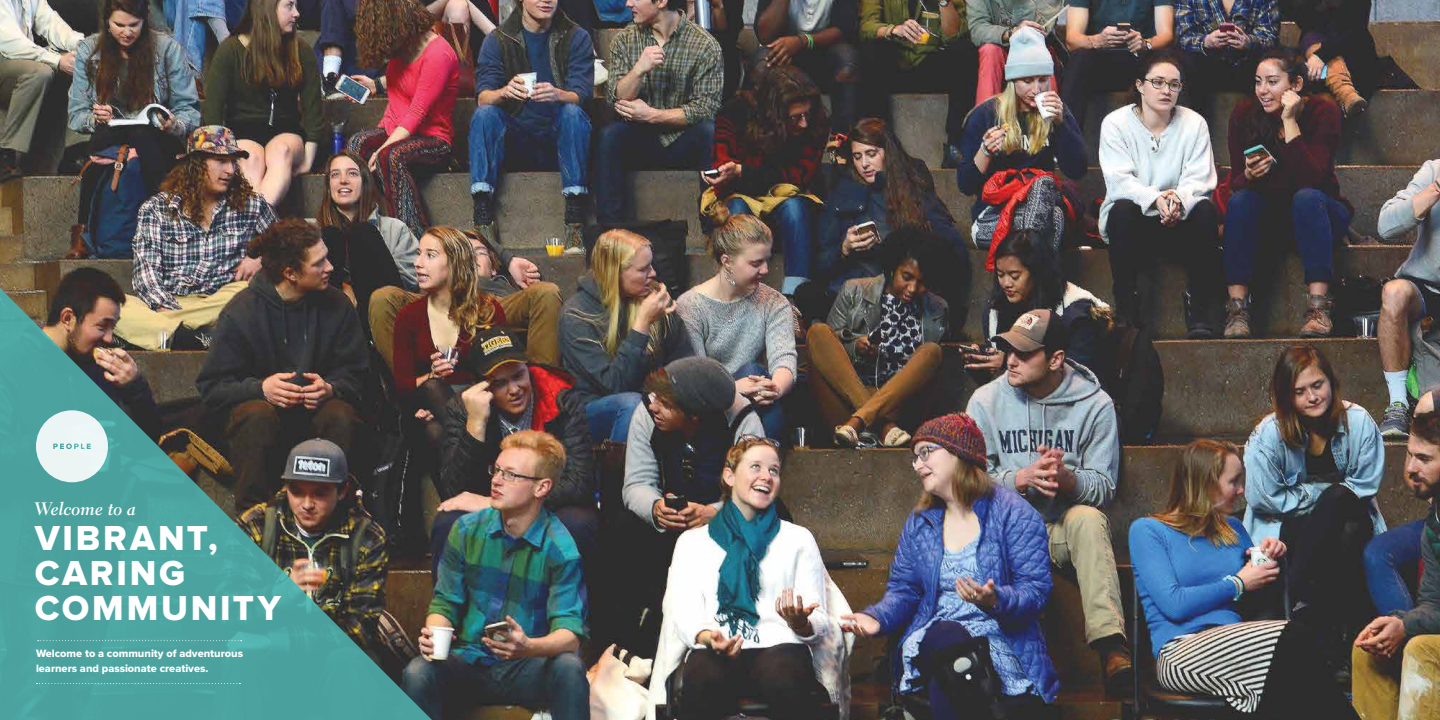
<style>
.page{position:relative;width:1440px;height:720px;background:#fff}
.page>*{position:absolute;margin:0;border:0;box-sizing:border-box;transform-origin:0 0}
.t1{font:36px/35px "Proxima Nova Extrabld";letter-spacing:.075em;color:#fff}
.t2{font:18px "Electra LT Std Bold Cursive";letter-spacing:-.01em;color:#fff}
.t3{font:11px/15px "Proxima Nova Extrabld";color:#fff}
</style>
<div class="page">
<img style="left:0;top:0;width:1440px;height:720px">
<img style="left:0;top:288px;width:432px;height:432px">
<svg style="left:36px;top:410px;width:72px;height:72px"></svg>
<svg style="left:38px;top:640px;width:204px;height:1px"></svg>
<svg style="left:36px;top:683px;width:204px;height:1px"></svg>
<h2 class="t2" style="left:35px;top:498px;width:103px">Welcome to a</h2>
<h1 class="t1" style="left:35px;top:523px;width:248px">VIBRANT,<br>CARING<br>COMMUNITY</h1>
<p class="t3" style="left:36px;top:647px;width:208px">Welcome to a community of adventurous learners and passionate creatives.</p>
</div>
